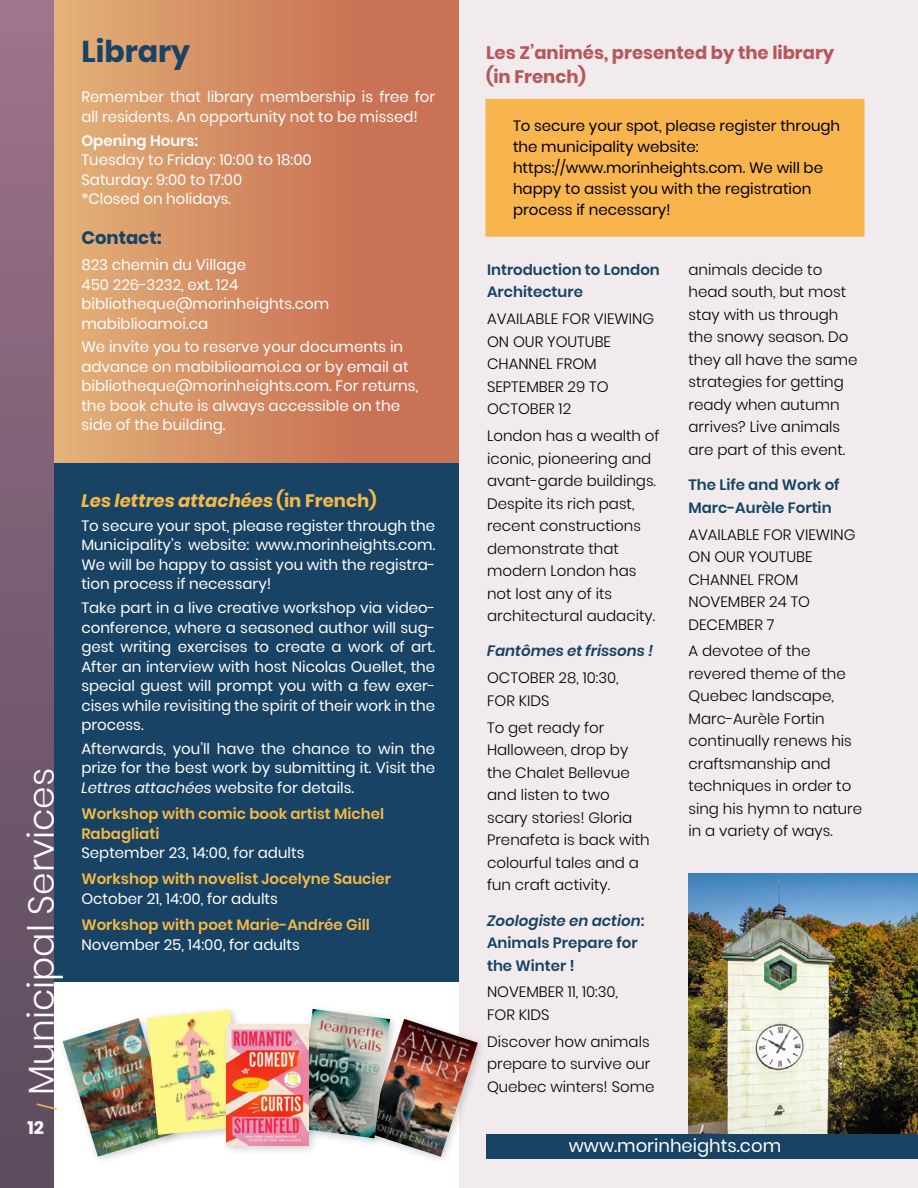
<style>
.page{position:relative;width:918px;height:1188px;background:#fff}
.page>*{position:absolute;margin:0;border:0;box-sizing:border-box;transform-origin:0 0}
.t1{font:300 36px "Poppins";color:#fff}
.t2{font:700 30px "Poppins";color:#184364}
.t3{font:700 18px/24px "Poppins";color:#b8565a}
.t4{font:italic 700 18px "Poppins";color:#f4b848}
.t5{font:18px "Poppins";color:#fff}
.t6{font:700 18px "Poppins";color:#184364}
.t7{font:700 18px "Poppins";color:#fff}
.t8{font:15px/19.5px "Poppins";color:#fff}
.t9{font:300 15px/22.5px "Poppins";color:#000}
.t10{font:15px/21px "Poppins";color:#000}
.t11{font:600 15px/19.5px "Poppins";color:#f4b848}
.t12{font:600 15px/22.5px "Poppins";color:#184364}
.t13{font:600 15px/22.5px "Poppins";color:#154661}
.t14{font:italic 600 15px "Poppins";color:#184364}
.t15{font:600 15px "Poppins";color:#fff}
.s1{font-weight:400;font-size:18px;color:#f4b848}
.s2{font-style:normal}
.s3{font-style:italic}
</style>
<div class="page">
<div style="left:54px;top:0;width:405px;height:496px;background:linear-gradient(to right,#e1ae76,#c5664e)"></div>
<div style="left:54px;top:463px;width:405px;height:519px;background:#184364"></div>
<div style="left:459px;top:0;width:459px;height:1188px;background:#f1ebed"></div>
<div style="left:0;top:0;width:54px;height:1188px;background:linear-gradient(to bottom,#9d738b,#594a5d)"></div>
<div style="left:486px;top:1134px;width:432px;height:25px;background:#184364"></div>
<div style="left:486px;top:99px;width:378px;height:138px;background:#f9b54d;border:1px solid #f9b54d"></div>
<div style="left:362px;top:1014px;width:126px;height:152px;background:#000;opacity:.2"></div>
<img style="left:367px;top:1019px;width:111px;height:138px">
<img style="left:63px;top:1018px;width:92px;height:139px">
<div style="left:291px;top:1004px;width:109px;height:144px;background:#000;opacity:.2"></div>
<img style="left:297px;top:1009px;width:93px;height:129px">
<div style="left:141px;top:1004px;width:111px;height:141px;background:#000;opacity:.2"></div>
<img style="left:147px;top:1010px;width:94px;height:125px">
<div style="left:221px;top:1019px;width:98px;height:137px;background:#000;opacity:.2"></div>
<img style="left:227px;top:1025px;width:82px;height:121px">
<img style="left:688px;top:874px;width:230px;height:260px">
<h2 class="t2" style="left:81px;top:35px;width:110px">Library</h2>
<p class="t8" style="left:81px;top:87px;width:355px">Remember that library membership is free for all residents. An opportunity not to be missed!</p>
<p class="t15" style="left:81px;top:132px;width:118px">Opening Hours:</p>
<p class="t8" style="left:81px;top:150px;width:232px">Tuesday to Friday: 10:00 to 18:00<br>Saturday: 9:00 to 17:00<br>*Closed on holidays.</p>
<p class="t6" style="left:81px;top:227px;width:82px">Contact:</p>
<p class="t8" style="left:81px;top:255px;width:249px">823 chemin du Village<br>450 226-3232, ext. 124 bibliotheque@morinheights.com mabiblioamoi.ca</p>
<p class="t8" style="left:81px;top:337px;width:338px">We invite you to reserve your documents in advance on mabiblioamoi.ca or by email at bibliotheque@morinheights.com. For returns, the book chute is always accessible on the side of the building.</p>
<h1 class="t1" style="left:21px;top:1110px;width:344px;rotate:-90deg"><span class="s1">/</span> Municipal Services</h1>
<p class="t7" style="left:27px;top:1117px;width:18px">12</p>
<p class="t4" style="left:81px;top:490px;width:297px">Les lettres attachées <span class="s2">(in French)</span></p>
<p class="t8" style="left:81px;top:516px;width:356px;text-align:justify">To secure your spot, please register through the Municipality’s website: www.morinheights.com.<br>We will be happy to assist you with the registra&shy;tion process if necessary!</p>
<p class="t8" style="left:81px;top:598px;width:356px;text-align:justify">Take part in a live creative workshop via video&shy;conference, where a seasoned author will sug&shy;gest writing exercises to create a work of art.<br>After an interview with host Nicolas Ouellet, the special guest will prompt you with a few exer&shy;cises while revisiting the spirit of their work in the process.</p>
<p class="t8" style="left:81px;top:739px;width:355px;text-align:justify">Afterwards, you’ll have the chance to win the prize for the best work by submitting it. Visit the <span class="s3">Lettres attachées</span> website for details.</p>
<p class="t11" style="left:81px;top:804px;width:304px">Workshop with comic book artist Michel<br>Rabagliati</p>
<p class="t8" style="left:81px;top:843px;width:225px">September 23, 14:00, for adults</p>
<p class="t11" style="left:81px;top:870px;width:311px">Workshop with novelist Jocelyne Saucier</p>
<p class="t8" style="left:81px;top:889px;width:198px">October 21, 14:00, for adults</p>
<p class="t11" style="left:81px;top:915px;width:290px">Workshop with poet Marie-Andrée Gill</p>
<p class="t8" style="left:81px;top:935px;width:220px">November 25, 14:00, for adults</p>
<p class="t3" style="left:486px;top:41px;width:350px">Les Z’animés, presented by the library (in French)</p>
<p class="t10" style="left:513px;top:116px;width:329px">To secure your spot, please register through the municipality website: https://www.morinheights.com. We will be happy to assist you with the registration process if necessary!</p>
<p class="t12" style="left:487px;top:258px;width:174px">Introduction to London<br>Architecture</p>
<p class="t9" style="left:487px;top:308px;width:169px">AVAILABLE FOR VIEWING<br>ON OUR YOUTUBE<br>CHANNEL FROM<br>SEPTEMBER 29 TO<br>OCTOBER 12</p>
<p class="t9" style="left:487px;top:425px;width:174px">London has a wealth of iconic, pioneering and avant-garde buildings.<br>Despite its rich past, recent constructions demonstrate that modern London has not lost any of its architectural audacity.</p>
<p class="t14" style="left:487px;top:643px;width:168px">Fantômes et frissons !</p>
<p class="t9" style="left:487px;top:667px;width:133px">OCTOBER 28, 10:30,<br>FOR KIDS</p>
<p class="t9" style="left:487px;top:716px;width:164px">To get ready for<br>Halloween, drop by the Chalet Bellevue and listen to two scary stories! Gloria<br>Prenafeta is back with colourful tales and a fun craft activity.</p>
<p class="t12" style="left:487px;top:909px;width:159px"><span class="s3">Zoologiste en action</span>:<br>Animals Prepare for the Winter !</p>
<p class="t9" style="left:487px;top:981px;width:132px">NOVEMBER 11, 10:30,<br>FOR KIDS</p>
<p class="t9" style="left:487px;top:1030px;width:169px">Discover how animals prepare to survive our<br>Quebec winters! Some</p>
<p class="t9" style="left:688px;top:258px;width:170px">animals decide to head south, but most stay with us through the snowy season. Do they all have the same strategies for getting ready when autumn arrives? Live animals are part of this event.</p>
<p class="t13" style="left:688px;top:474px;width:153px">The Life and Work of<br>Marc-Aurèle Fortin</p>
<p class="t9" style="left:688px;top:523px;width:169px">AVAILABLE FOR VIEWING<br>ON OUR YOUTUBE<br>CHANNEL FROM<br>NOVEMBER 24 TO<br>DECEMBER 7</p>
<p class="t9" style="left:688px;top:640px;width:175px">A devotee of the revered theme of the<br>Quebec landscape,<br>Marc-Aurèle Fortin continually renews his craftsmanship and techniques in order to sing his hymn to nature in a variety of ways.</p>
<p class="t5" style="left:569px;top:1135px;width:214px">www.morinheights.com</p>
</div>
